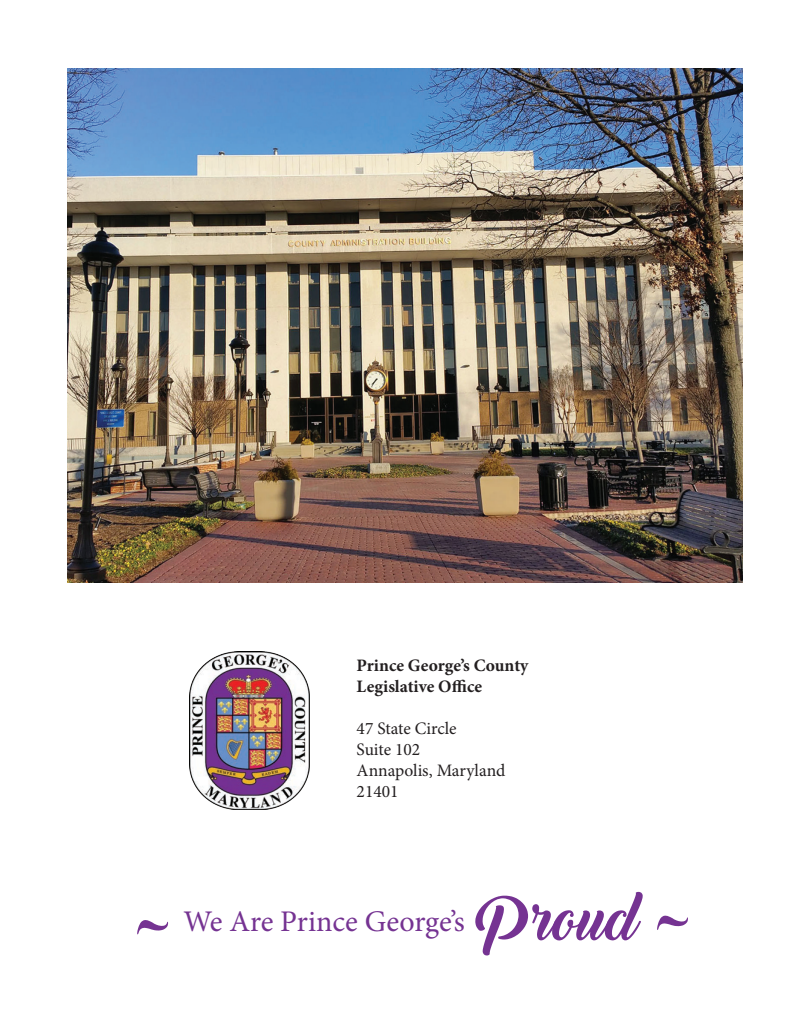
<style>
.page{position:relative;width:810px;height:1035px;background:#fff}
.page>*{position:absolute;margin:0;border:0;box-sizing:border-box;transform-origin:0 0}
.t1{font:30px "Minion Pro";letter-spacing:-.005em;color:#753392}
.t2{font:17.5px/21px "Minion Pro";color:#231f20}
.t3{font:700 17.5px/21px "Minion Pro";color:#231f20}
.s1{font-family:"Backto Black Demo";font-size:60px}
</style>
<div class="page">
<img style="left:190px;top:652px;width:120px;height:158px">
<img style="left:68px;top:69px;width:674px;height:514px">
<p class="t3" style="left:357px;top:655px;width:173px">Prince George’s County<br>Legislative Office</p>
<p class="t2" style="left:357px;top:718px;width:150px">47 State Circle<br>Suite 102<br>Annapolis, Maryland<br>21401</p>
<h1 class="t1" style="left:135px;top:901px;width:555px"><span class="s1">~</span> We Are Prince George’s <span class="s1">Proud ~</span></h1>
</div>
